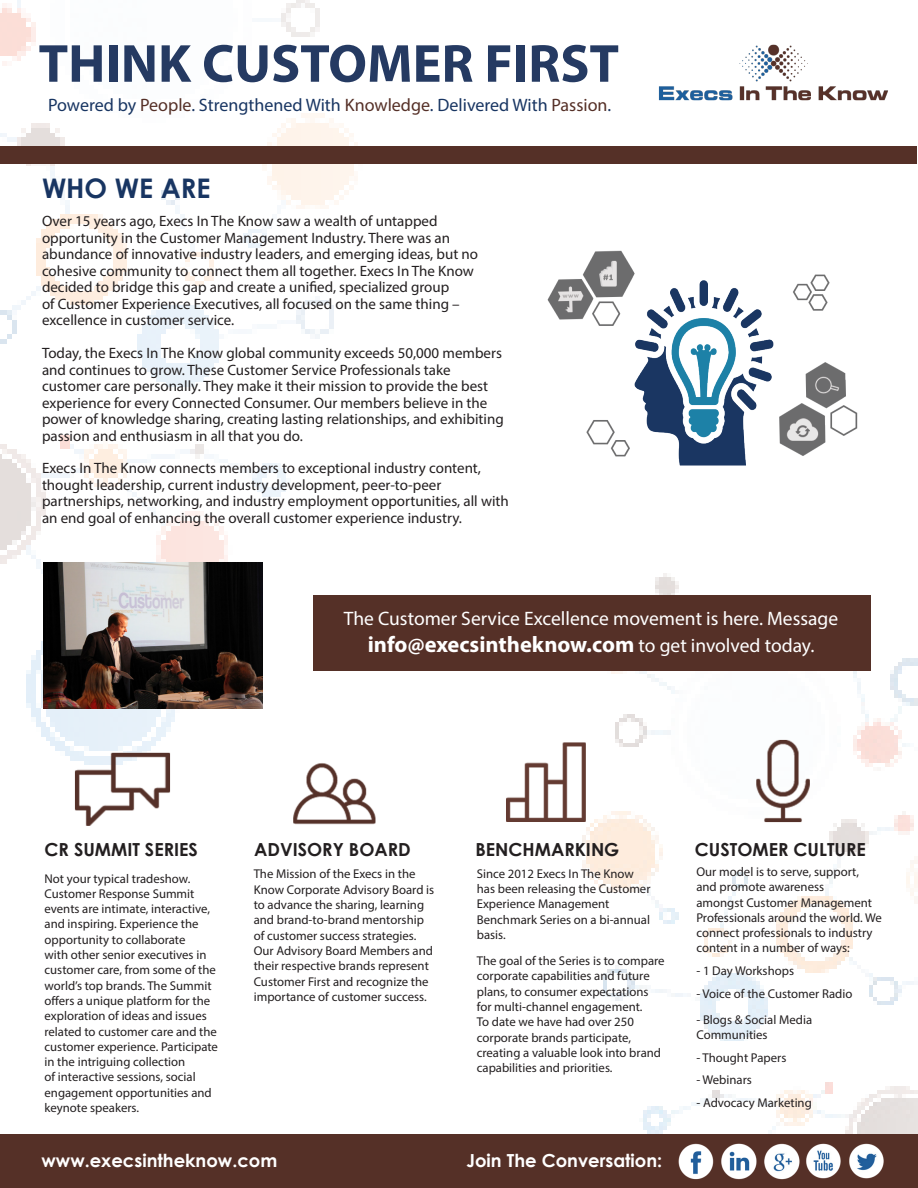
<style>
.page{position:relative;width:918px;height:1188px;background:#fff}
.page>*{position:absolute;margin:0;border:0;box-sizing:border-box;transform-origin:0 0}
.Headers{font:700 54px "Myriad Pro";color:#253a62}
.Headers-2{font:700 27px "Century Gothic";color:#183562}
.Headers-3{font:700 22.5px "Myriad Pro";color:#fff}
.Headers-4{font:19.5px "Myriad Pro";color:#fff}
.Headers-5{font:18px "Myriad Pro";color:#183562}
.Headers-6{font:700 18px "Century Gothic";color:#231f20}
.Headers-7{font:700 18px "Century Gothic";color:#fff}
.Headers-8{font:15px/16.5px "Myriad Pro";color:#231f20}
.Body{font:12.75px/15.3px "Myriad Pro";color:#231f20}
.s1{color:#553027}
.s2{font-weight:400;font-size:19.5px}
</style>
<div class="page">
<img style="left:0;top:0;width:391px;height:741px">
<img style="left:555px;top:574px;width:363px;height:560px">
<div style="left:0;top:146px;width:917px;height:17px;background:#553027"></div>
<img style="left:658px;top:44px;width:230px;height:57px">
<div style="left:0;top:1134px;width:918px;height:54px;background:#553027"></div>
<img style="left:265px;top:732px;width:126px;height:93px">
<img style="left:506px;top:718px;width:114px;height:128px">
<img style="left:712px;top:717px;width:138px;height:127px">
<img style="left:678px;top:1143px;width:36px;height:37px">
<img style="left:721px;top:1143px;width:36px;height:37px">
<img style="left:764px;top:1143px;width:120px;height:37px">
<img style="left:44px;top:563px;width:218px;height:146px">
<div style="left:313px;top:595px;width:558px;height:75px;background:#553027"></div>
<img style="left:49px;top:723px;width:147px;height:103px">
<img style="left:547px;top:250px;width:311px;height:216px">
<p class="Headers" style="left:39px;top:28px;width:582px">THINK CUSTOMER FIRST</p>
<p class="Headers-5" style="left:48px;top:94px;width:565px">Powered by <span class="s1">People</span>. Strengthened With <span class="s1">Knowledge</span>. Delivered With <span class="s1">Passion</span>.</p>
<p class="Headers-2" style="left:42px;top:167px;width:170px">WHO WE ARE</p>
<p class="Headers-8" style="left:42px;top:213px;width:438px">Over 15 years ago, Execs In The Know saw a wealth of untapped opportunity in the Customer Management Industry. There was an abundance of innovative industry leaders, and emerging ideas, but no cohesive community to connect them all together. Execs In The Know decided to bridge this gap and create a unified, specialized group<br>of Customer Experience Executives, all focused on the same thing – excellence in customer service.</p>
<p class="Headers-8" style="left:42px;top:345px;width:463px">Today, the Execs In The Know global community exceeds 50,000 members and continues to grow. These Customer Service Professionals take customer care personally. They make it their mission to provide the best experience for every Connected Consumer. Our members believe in the power of knowledge sharing, creating lasting relationships, and exhibiting passion and enthusiasm in all that you do.</p>
<p class="Headers-8" style="left:42px;top:460px;width:468px">Execs In The Know connects members to exceptional industry content, thought leadership, current industry development, peer-to-peer partnerships, networking, and industry employment opportunities, all with an end goal of enhancing the overall customer experience industry.</p>
<p class="Headers-4" style="left:344px;top:606px;width:496px">The Customer Service Excellence movement is here. Message</p>
<p class="Headers-3" style="left:368px;top:629px;width:448px">info@execsintheknow.com <span class="s2">to get involved today.</span></p>
<p class="Headers-6" style="left:45px;top:836px;width:155px">CR SUMMIT SERIES</p>
<p class="Headers-6" style="left:254px;top:835px;width:158px">ADVISORY BOARD</p>
<p class="Headers-6" style="left:695px;top:836px;width:173px">CUSTOMER CULTURE</p>
<p class="Headers-6" style="left:475px;top:835px;width:145px">BENCHMARKING</p>
<p class="Body" style="left:45px;top:870px;width:175px">Not your typical tradeshow.<br>Customer Response Summit events are intimate, interactive, and inspiring. Experience the opportunity to collaborate<br>with other senior executives in customer care, from some of the world’s top brands. The Summit offers a unique platform for the exploration of ideas and issues related to customer care and the customer experience. Participate in the intriguing collection<br>of interactive sessions, social engagement opportunities and keynote speakers.</p>
<p class="Body" style="left:254px;top:866px;width:182px">The Mission of the Execs in the<br>Know Corporate Advisory Board is to advance the sharing, learning and brand-to-brand mentorship of customer success strategies.<br>Our Advisory Board Members and their respective brands represent<br>Customer First and recognize the importance of customer success.</p>
<p class="Body" style="left:477px;top:866px;width:175px">Since 2012 Execs In The Know has been releasing the Customer<br>Experience Management<br>Benchmark Series on a bi-annual basis.</p>
<p class="Body" style="left:477px;top:953px;width:189px">The goal of the Series is to compare corporate capabilities and future plans, to consumer expectations for multi-channel engagement.<br>To date we have had over 250 corporate brands participate, creating a valuable look into brand capabilities and priorities.</p>
<p class="Headers-7" style="left:42px;top:1147px;width:237px">www.execsintheknow.com</p>
<p class="Headers-7" style="left:466px;top:1147px;width:197px">Join The Conversation:</p>
<p class="Body" style="left:696px;top:864px;width:187px">Our model is to serve, support, and promote awareness<br>amongst Customer Management<br>Professionals around the world. We connect professionals to industry content in a number of ways:</p>
<p class="Body" style="left:696px;top:963px;width:99px">- 1 Day Workshops</p>
<p class="Body" style="left:696px;top:986px;width:158px">- Voice of the Customer Radio</p>
<p class="Body" style="left:696px;top:1012px;width:117px">- Blogs &amp; Social Media<br>Communities</p>
<p class="Body" style="left:696px;top:1049px;width:91px">- Thought Papers</p>
<p class="Body" style="left:696px;top:1072px;width:57px">- Webinars</p>
<p class="Body" style="left:696px;top:1095px;width:117px">- Advocacy Marketing</p>
</div>
